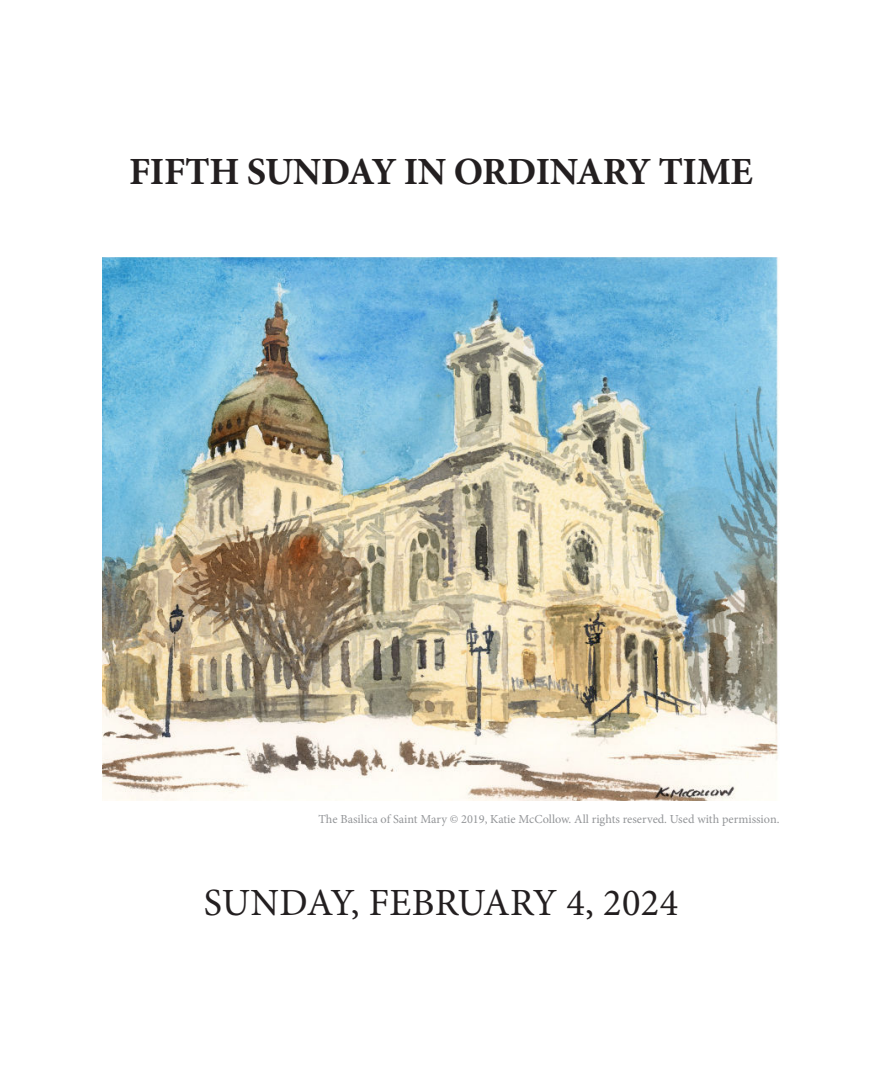
<style>
.page{position:relative;width:882px;height:1071px;background:#fff}
.page>*{position:absolute;margin:0;border:0;box-sizing:border-box;transform-origin:0 0}
.t1{font:700 38.5px "Minion Pro";letter-spacing:-.01em;color:#231f20}
.t2{font:38.5px "Minion Pro";letter-spacing:.01em;color:#231f20}
.t3{font:12.25px "Minion Pro";color:#939598}
</style>
<div class="page">
<img style="left:102px;top:257px;width:677px;height:544px">
<h1 class="t1" style="left:129px;top:157px;width:625px">FIFTH SUNDAY IN ORDINARY TIME</h1>
<p class="t3" style="left:318px;top:813px;width:463px">The Basilica of Saint Mary © 2019, Katie McCollow. All rights reserved. Used with permission.</p>
<h1 class="t2" style="left:204px;top:886px;width:476px">SUNDAY, FEBRUARY 4, 2024</h1>
</div>
